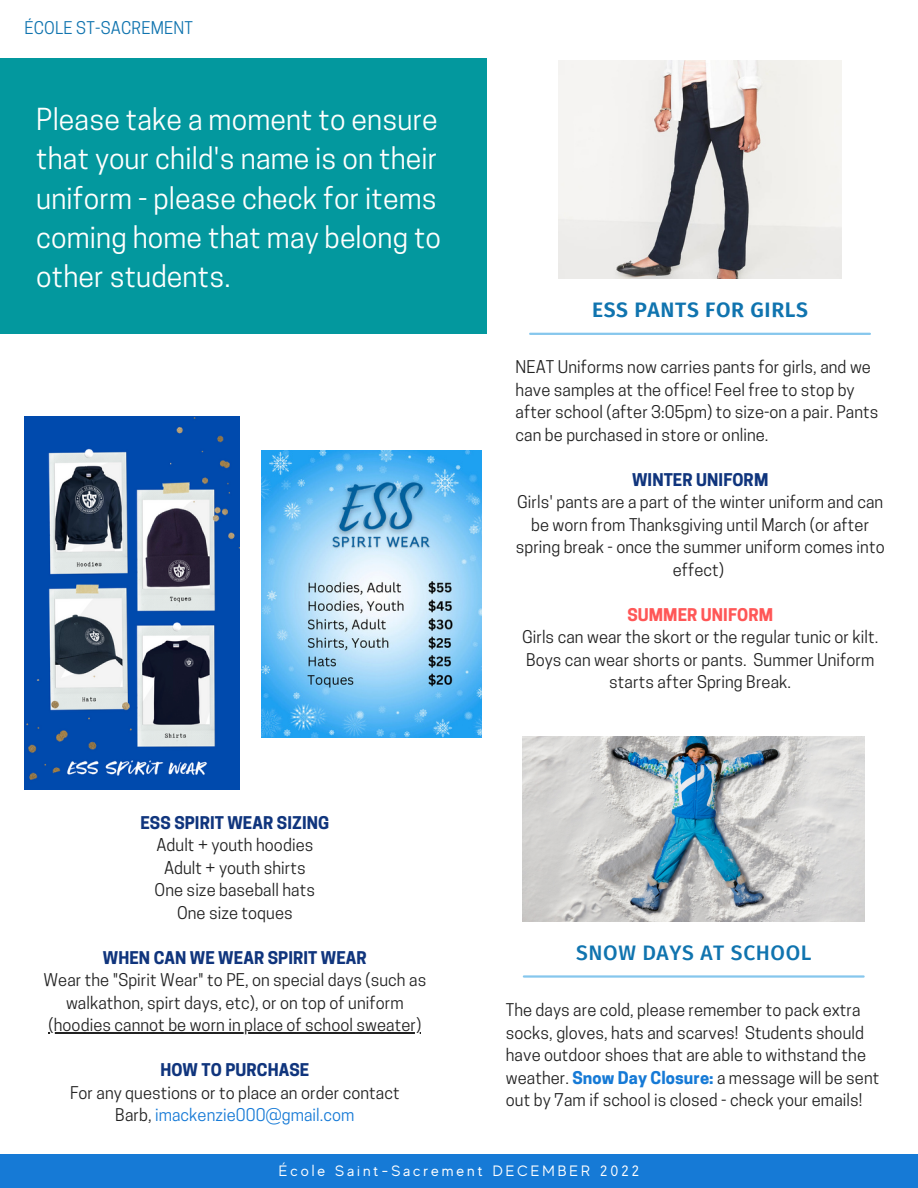
<style>
.page{position:relative;width:918px;height:1188px;background:#fff}
.page>*{position:absolute;margin:0;border:0;box-sizing:border-box;transform-origin:0 0}
.t1{font:28.5px/39.3px "Cooper Hewitt";letter-spacing:.005em;color:#fffffe}
.t2{font:600 21px "Fira Sans";letter-spacing:.03em;color:#1074af}
.t3{font:500 21px "Fira Sans";letter-spacing:.03em;color:#1074af}
.t4{font:16.5px/22.5px "Cooper Hewitt";letter-spacing:.005em;color:#222;text-align:center}
.t5{font:700 16.5px "Cooper Hewitt";letter-spacing:.005em;color:#10357d}
.t6{font:16.5px "Cooper Hewitt";letter-spacing:.015em;color:#1074af}
.t7{font:700 16.5px "Cooper Hewitt";letter-spacing:.005em;color:#ff5757}
.t8{font:15px "MADE Evolve Sans";letter-spacing:.2em;color:#fff}
.s1{color:#167ad6}
.s2{font-weight:700;color:#167ad6}
</style>
<div class="page">
<img style="left:559px;top:60px;width:282px;height:218px">
<hr style="left:530px;top:333px;width:340px;height:2px;background:#86c7ed">
<div style="left:0;top:1154px;width:918px;height:34px;background:#167ad6"></div>
<img style="left:24px;top:417px;width:215px;height:372px">
<img style="left:523px;top:737px;width:342px;height:184px">
<hr style="left:524px;top:975px;width:340px;height:3px;background:#86c7ed">
<div style="left:0;top:58px;width:487px;height:276px;background:#03989e"></div>
<img style="left:261px;top:450px;width:221px;height:287px">
<hr style="left:49px;top:1033px;width:372px;height:1px;background:#222">
<p class="t6" style="left:24px;top:21px;width:170px">ÉCOLE ST-SACREMENT</p>
<h1 class="t1" style="left:36px;top:103px;width:406px">Please take a moment to ensure that your child's name is on their uniform - please check for items coming home that may belong to other students.</h1>
<p class="t5" style="left:140px;top:817px;width:190px">ESS SPIRIT WEAR SIZING</p>
<p class="t4" style="left:155px;top:836px;width:162px">Adult + youth hoodies<br>Adult + youth shirts<br>One size baseball hats<br>One size toques</p>
<p class="t5" style="left:103px;top:952px;width:265px">WHEN CAN WE WEAR SPIRIT WEAR</p>
<p class="t4" style="left:43px;top:971px;width:384px">Wear the "Spirit Wear" to PE, on special days (such as walkathon, spirt days, etc), or on top of uniform (hoodies cannot be worn in place of school sweater)</p>
<p class="t5" style="left:160px;top:1064px;width:150px">HOW TO PURCHASE</p>
<p class="t4" style="left:70px;top:1084px;width:331px">For any questions or to place an order contact<br>Barb, <span class="s1">imackenzie000@gmail.com</span></p>
<p class="t2" style="left:592px;top:298px;width:218px">ESS PANTS FOR GIRLS</p>
<p class="t4" style="left:516px;top:358px;width:364px;text-align:left">NEAT Uniforms now carries pants for girls, and we have samples at the office! Feel free to stop by after school (after 3:05pm) to size-on a pair. Pants can be purchased in store or online.</p>
<p class="t5" style="left:632px;top:473px;width:138px">WINTER UNIFORM</p>
<p class="t4" style="left:516px;top:493px;width:370px">Girls' pants are a part of the winter uniform and can be worn from Thanksgiving until March (or after spring break - once the summer uniform comes into effect)</p>
<p class="t7" style="left:627px;top:608px;width:147px">SUMMER UNIFORM</p>
<p class="t4" style="left:522px;top:628px;width:358px">Girls can wear the skort or the regular tunic or kilt.<br>Boys can wear shorts or pants. Summer Uniform starts after Spring Break.</p>
<p class="t3" style="left:576px;top:940px;width:237px">SNOW DAYS AT SCHOOL</p>
<p class="t4" style="left:506px;top:1001px;width:375px;text-align:left">The days are cold, please remember to pack extra socks, gloves, hats and scarves! Students should have outdoor shoes that are able to withstand the weather. <span class="s2">Snow Day Closure:</span> a message will be sent out by 7am if school is closed - check your emails!</p>
<p class="t8" style="left:279px;top:1163px;width:362px">École Saint-Sacrement DECEMBER 2022</p>
</div>
